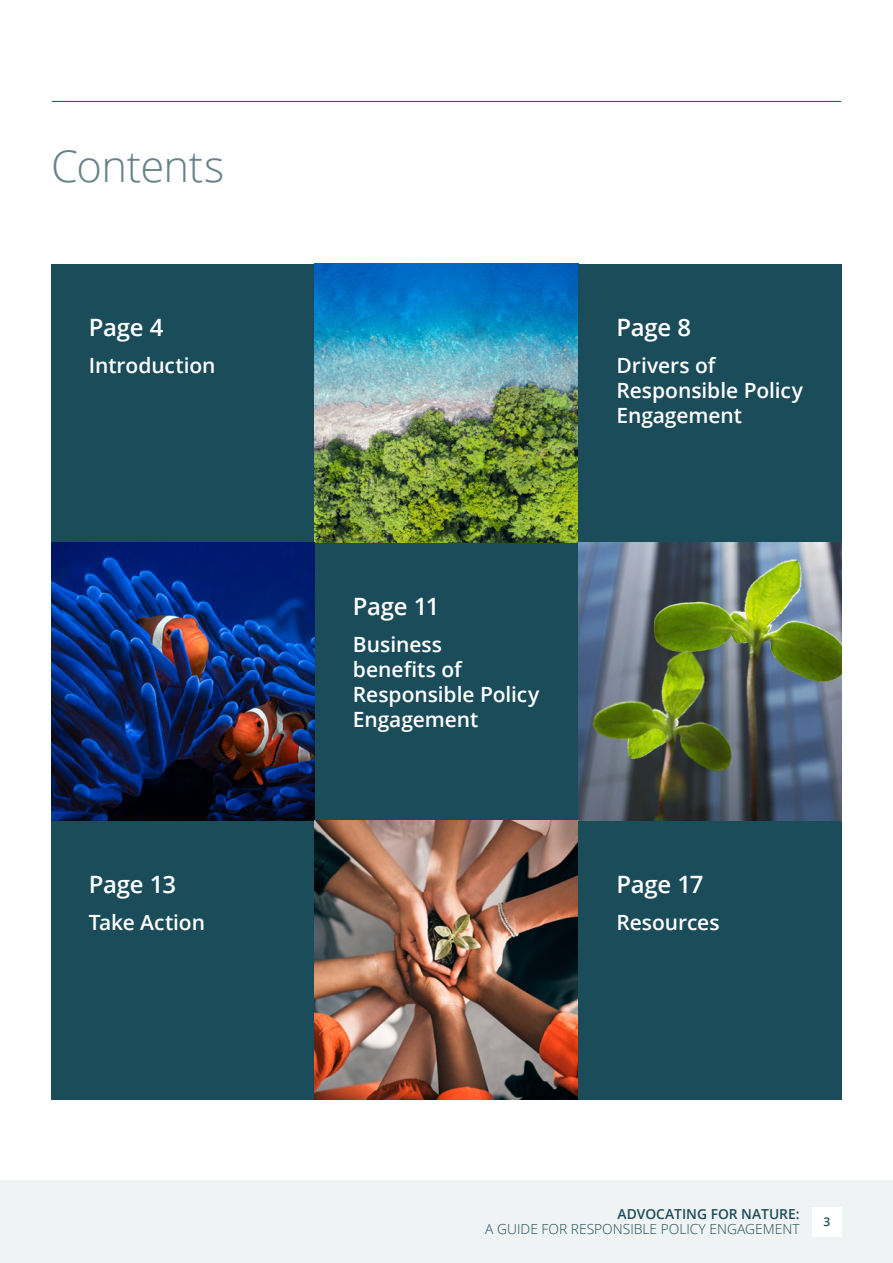
<style>
.page{position:relative;width:893px;height:1263px;background:#fff}
.page>*{position:absolute;margin:0;border:0;box-sizing:border-box;transform-origin:0 0}
.Heading{font:300 43.5px "Open Sans";letter-spacing:-.01em;color:#668387}
.Heading-2{font:600 23.85px "Open Sans";letter-spacing:-.015em;color:#fff}
.t1{font:600 21px/25.2px "Open Sans";letter-spacing:-.005em;color:#fff}
.t2{font:300 13.8px "Open Sans";color:#1b4c5a}
.t3{font:600 13.8px "Open Sans";color:#1b4c5a}
.t4{font:600 12px "Open Sans";color:#1b4c5a}
</style>
<div class="page">
<div style="left:302px;top:520px;width:304px;height:316px;background:#1b4c5a"></div>
<div style="left:51px;top:264px;width:264px;height:278px;background:#1b4c5a"></div>
<img style="left:315px;top:264px;width:263px;height:278px">
<div style="left:578px;top:264px;width:264px;height:278px;background:#1b4c5a"></div>
<img style="left:578px;top:542px;width:264px;height:279px">
<img style="left:51px;top:542px;width:264px;height:279px">
<div style="left:51px;top:821px;width:264px;height:278px;background:#1b4c5a"></div>
<img style="left:315px;top:821px;width:263px;height:278px">
<div style="left:578px;top:821px;width:264px;height:278px;background:#1b4c5a"></div>
<div style="left:0;top:1180px;width:893px;height:83px;background:#f0f3f3"></div>
<hr style="left:52px;top:101px;width:789px;height:1px;background:#1b4c5a">
<div style="left:812px;top:1207px;width:30px;height:29px;background:#fff"></div>
<p class="Heading" style="left:51px;top:137px;width:175px">Contents</p>
<p class="Heading-2" style="left:89px;top:311px;width:76px">Page 4</p>
<p class="t1" style="left:89px;top:352px;width:128px">Introduction</p>
<p class="Heading-2" style="left:353px;top:589px;width:88px">Page 11</p>
<p class="t1" style="left:353px;top:631px;width:188px">Business<br>benefits of<br>Responsible Policy<br>Engagement</p>
<p class="Heading-2" style="left:617px;top:311px;width:76px">Page 8</p>
<p class="t1" style="left:617px;top:352px;width:188px">Drivers of<br>Responsible Policy<br>Engagement</p>
<p class="Heading-2" style="left:89px;top:868px;width:89px">Page 13</p>
<p class="Heading-2" style="left:617px;top:868px;width:88px">Page 17</p>
<p class="Heading-2" style="left:93px;top:883px;width:76px">Page 4</p>
<p class="Heading-2" style="left:621px;top:883px;width:76px">Page 4</p>
<p class="t1" style="left:89px;top:909px;width:118px">Take Action</p>
<p class="t1" style="left:617px;top:909px;width:105px">Resources</p>
<p class="t3" style="left:618px;top:1205px;width:184px">ADVOCATING FOR NATURE:</p>
<p class="t2" style="left:485px;top:1220px;width:316px">A GUIDE FOR RESPONSIBLE POLICY ENGAGEMENT</p>
<p class="t4" style="left:823px;top:1213px;width:8px">3</p>
</div>
